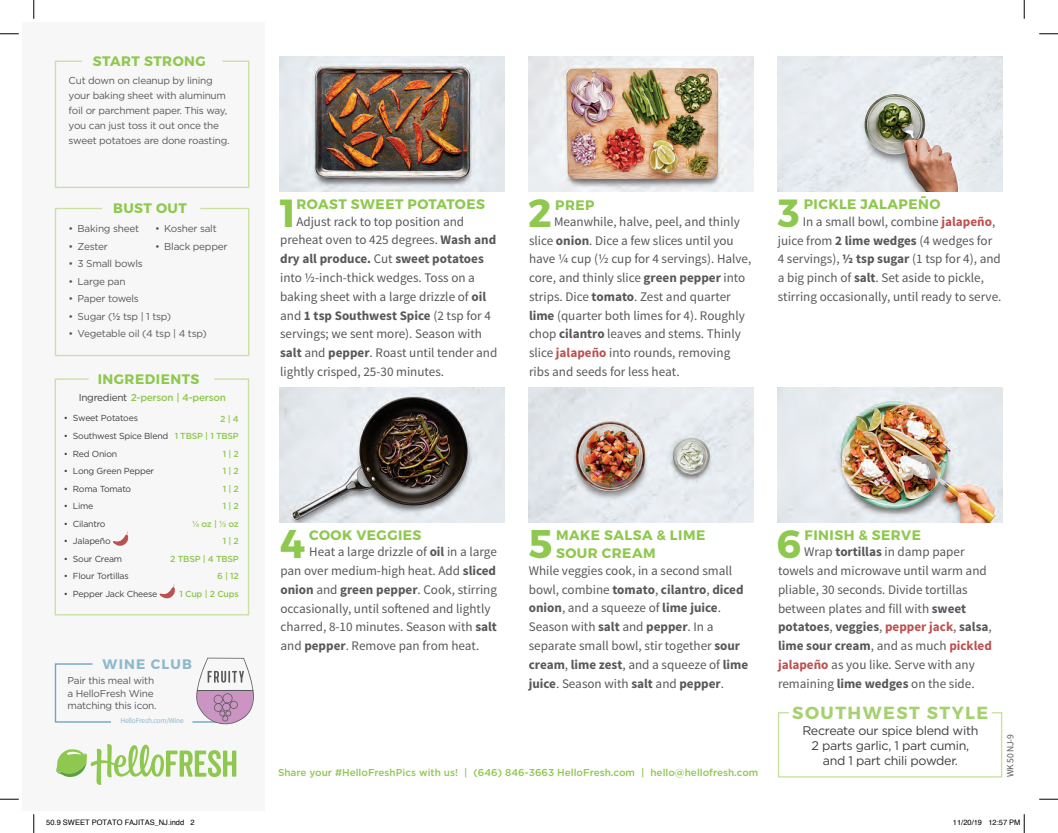
<style>
.page{position:relative;width:1058px;height:833px;background:#fff}
.page>*{position:absolute;margin:0;border:0;box-sizing:border-box;transform-origin:0 0}
.t1{font:700 40px "Montserrat";color:#8fc84e}
.t2{font:700 39.88px "Montserrat";color:#8fc84e}
.t3{font:700 39.25px "Montserrat";color:#8fc84e}
.t4{font:700 39.12px "Montserrat";color:#8fc84e}
.t5{font:700 17.5px "Montserrat";letter-spacing:.085em;color:#a6d170}
.t6{font:700 13.75px/17.5px "Montserrat";letter-spacing:.035em;color:#8fc84e}
.t7{font:700 13.75px "Montserrat";letter-spacing:.085em;color:#8eb9cc}
.t8{font:13.12px/18.8px "Source Sans Pro";color:#57585a}
.t9{font:12.5px/15px "Gotham";letter-spacing:-.025em;color:#3e3e3f;text-align:center}
.t10{font:10px/15px "Gotham";letter-spacing:-.025em;color:#57585a}
.t11{font:500 10px "Gotham";color:#8fc84e}
.t12{font:500 10px "Gotham";letter-spacing:-.025em;color:#8fc84e}
.t13{font:9.62px "Source Sans Pro";color:#57585a}
.t14{font:8.75px "Gotham";letter-spacing:-.025em;color:#3e3e3f}
.t15{font:500 8.75px/17.5px "Gotham";letter-spacing:-.025em;color:#8fc84e;text-align:right}
.t16{font:7.5px "Helvetica";color:#000}
.t17{font:7.5px "Source Sans Pro";letter-spacing:-.025em;color:#8eb9cc}
.s1{font-weight:700}
.s2{font-weight:700;color:#bb5151}
.s3{font-weight:500}
.s4{font-weight:400;color:#3e3e3f}
</style>
<div class="page">
<div style="left:23px;top:23px;width:241px;height:787px;background:#f7f7f8"></div>
<svg style="left:54px;top:207px;width:196px;height:150px"></svg>
<svg style="left:54px;top:60px;width:196px;height:128px"></svg>
<svg style="left:54px;top:663px;width:57px;height:60px"></svg>
<svg style="left:56px;top:744px;width:180px;height:40px"></svg>
<svg style="left:54px;top:378px;width:196px;height:238px"></svg>
<svg style="left:777px;top:712px;width:226px;height:66px"></svg>
<img style="left:529px;top:387px;width:225px;height:135px">
<img style="left:280px;top:387px;width:225px;height:135px">
<img style="left:777px;top:387px;width:225px;height:135px">
<svg style="left:112px;top:531px;width:16px;height:18px"></svg>
<svg style="left:159px;top:583px;width:16px;height:19px"></svg>
<img style="left:280px;top:56px;width:225px;height:135px">
<img style="left:529px;top:56px;width:225px;height:135px">
<img style="left:777px;top:56px;width:225px;height:135px">
<svg style="left:193px;top:657px;width:61px;height:68px"></svg>
<svg style="left:0;top:33px;width:19px;height:2px"></svg>
<svg style="left:1039px;top:33px;width:19px;height:2px"></svg>
<svg style="left:0;top:798px;width:19px;height:2px"></svg>
<svg style="left:1039px;top:798px;width:19px;height:2px"></svg>
<svg style="left:33px;top:0;width:2px;height:19px"></svg>
<svg style="left:33px;top:814px;width:2px;height:19px"></svg>
<svg style="left:1023px;top:0;width:2px;height:19px"></svg>
<svg style="left:1023px;top:814px;width:2px;height:19px"></svg>
<p class="t6" style="left:93px;top:52px;width:114px">START STRONG</p>
<p class="t10" style="left:69px;top:72px;width:162px">Cut down on cleanup by lining your baking sheet with aluminum foil or parchment paper. This way, you can just toss it out once the sweet potatoes are done roasting.</p>
<p class="t6" style="left:113px;top:199px;width:75px">BUST OUT</p>
<p class="t6" style="left:555px;top:197px;width:41px">PREP</p>
<p class="t6" style="left:803px;top:196px;width:138px">PICKLE JALAPEÑO</p>
<p class="t6" style="left:296px;top:196px;width:190px">ROAST SWEET POTATOES</p>
<h3 class="t4" style="left:280px;top:189px;width:18px">1</h3>
<h3 class="t3" style="left:528px;top:189px;width:25px">2</h3>
<h3 class="t3" style="left:778px;top:189px;width:23px">3</h3>
<p class="t8" style="left:280px;top:212px;width:219px;text-indent:16px">Adjust rack to top position and preheat oven to 425 degrees. <span class="s1">Wash and dry all produce.</span> Cut <span class="s1">sweet potatoes </span>into ½-inch-thick wedges. Toss on a baking sheet with a large drizzle of <span class="s1">oil </span>and <span class="s1">1 tsp Southwest Spice</span> (2 tsp for 4 servings; we sent more). Season with <span class="s1">salt</span> and <span class="s1">pepper</span>. Roast until tender and lightly crisped, 25-30 minutes.</p>
<p class="t8" style="left:529px;top:212px;width:224px;text-indent:25px">Meanwhile, halve, peel, and thinly slice <span class="s1">onion</span>. Dice a few slices until you have ¼ cup (½ cup for 4 servings). Halve, core, and thinly slice <span class="s1">green pepper</span> into strips. Dice <span class="s1">tomato</span>. Zest and quarter <span class="s1">lime</span> (quarter both limes for 4). Roughly chop <span class="s1">cilantro</span> leaves and stems. Thinly slice <span class="s2">jalapeño</span> into rounds, removing ribs and seeds for less heat.</p>
<p class="t8" style="left:777px;top:212px;width:225px;text-indent:25px">In a small bowl, combine <span class="s2">jalapeño</span>, juice from <span class="s1">2 lime wedges</span> (4 wedges for 4 servings), <span class="s1">½ tsp sugar</span> (1 tsp for 4), and a big pinch of <span class="s1">salt</span>. Set aside to pickle, stirring occasionally, until ready to serve.</p>
<p class="t10" style="left:69px;top:221px;width:72px">• Baking sheet</p>
<p class="t10" style="left:69px;top:238px;width:41px">• Zester</p>
<p class="t10" style="left:69px;top:256px;width:76px">• 3 Small bowls</p>
<p class="t10" style="left:69px;top:273px;width:58px">• Large pan</p>
<p class="t10" style="left:69px;top:291px;width:72px">• Paper towels</p>
<p class="t10" style="left:69px;top:308px;width:104px">• Sugar (<span class="s3">½</span> tsp | 1 tsp)</p>
<p class="t10" style="left:69px;top:326px;width:140px">• Vegetable oil (4 tsp | 4 tsp)</p>
<p class="t10" style="left:155px;top:221px;width:63px">• Kosher salt</p>
<p class="t10" style="left:155px;top:238px;width:74px">• Black pepper</p>
<p class="t6" style="left:98px;top:370px;width:103px">INGREDIENTS</p>
<p class="t12" style="left:79px;top:390px;width:149px"><span class="s4">Ingredient</span> 2-person | 4-person</p>
<p class="t15" style="left:170px;top:409px;width:70px">2 | 4<br>1 TBSP | 1 TBSP<br>1 | 2<br>1 | 2<br>1 | 2<br>1 | 2<br>¼ oz | ½ oz<br>1 | 2<br>2 TBSP | 4 TBSP<br>6 | 12<br>1 Cup | 2 Cups</p>
<p class="t14" style="left:64px;top:413px;width:76px">• Sweet Potatoes</p>
<p class="t14" style="left:64px;top:431px;width:106px">• Southwest Spice Blend</p>
<p class="t14" style="left:64px;top:448px;width:55px">• Red Onion</p>
<p class="t14" style="left:64px;top:466px;width:92px">• Long Green Pepper</p>
<p class="t14" style="left:64px;top:483px;width:69px">• Roma Tomato</p>
<p class="t14" style="left:64px;top:501px;width:31px">• Lime</p>
<p class="t14" style="left:64px;top:518px;width:43px">• Cilantro</p>
<p class="t14" style="left:64px;top:536px;width:48px">• Jalapeño</p>
<p class="t14" style="left:64px;top:553px;width:60px">• Sour Cream</p>
<p class="t14" style="left:64px;top:571px;width:66px">• Flour Tortillas</p>
<p class="t14" style="left:64px;top:588px;width:95px">• Pepper Jack Cheese</p>
<p class="t7" style="left:103px;top:655px;width:91px">WINE CLUB</p>
<p class="t10" style="left:68px;top:674px;width:91px;line-height:12.5px">Pair this meal with a HelloFresh Wine matching this icon.</p>
<p class="t17" style="left:120px;top:716px;width:65px">HelloFresh.com/Wine</p>
<h1 class="t1" style="left:280px;top:519px;width:27px">4</h1>
<h2 class="t2" style="left:529px;top:519px;width:25px">5</h2>
<h3 class="t3" style="left:776px;top:520px;width:26px">6</h3>
<p class="t6" style="left:309px;top:527px;width:114px">COOK VEGGIES</p>
<p class="t6" style="left:556px;top:527px;width:151px">MAKE SALSA &amp; LIME<br>SOUR CREAM</p>
<p class="t6" style="left:804px;top:527px;width:118px">FINISH &amp; SERVE</p>
<p class="t8" style="left:280px;top:542px;width:218px;text-indent:29px">Heat a large drizzle of <span class="s1">oil</span> in a large pan over medium-high heat. Add <span class="s1">sliced onion</span> and <span class="s1">green pepper</span>. Cook, stirring occasionally, until softened and lightly charred, 8-10 minutes. Season with <span class="s1">salt </span>and <span class="s1">pepper</span>. Remove pan from heat.</p>
<p class="t8" style="left:778px;top:543px;width:215px;text-indent:26px">Wrap <span class="s1">tortillas</span> in damp paper towels and microwave until warm and pliable, 30 seconds. Divide tortillas between plates and fill with <span class="s1">sweet potatoes</span>, <span class="s1">veggies</span>, <span class="s2">pepper jack</span>, <span class="s1">salsa</span>, <span class="s1">lime sour cream</span>, and as much <span class="s2">pickled jalapeño</span> as you like. Serve with any remaining <span class="s1">lime wedges</span> on the side.</p>
<h3 class="t5" style="left:792px;top:701px;width:197px">SOUTHWEST STYLE</h3>
<p class="t8" style="left:529px;top:561px;width:221px">While veggies cook, in a second small bowl, combine <span class="s1">tomato</span>, <span class="s1">cilantro</span>, <span class="s1">diced onion</span>, and a squeeze of <span class="s1">lime juice</span>.<br>Season with <span class="s1">salt</span> and <span class="s1">pepper</span>. In a separate small bowl, stir together <span class="s1">sour cream</span>, <span class="s1">lime zest</span>, and a squeeze of <span class="s1">lime juice</span>. Season with <span class="s1">salt</span> and <span class="s1">pepper</span>.</p>
<p class="t11" style="left:278px;top:766px;width:482px">Share your #HelloFreshPics with us! | (646) 846-3663 HelloFresh.com | hello@hellofresh.com</p>
<p class="t9" style="left:802px;top:723px;width:178px">Recreate our spice blend with<br>2 parts garlic, 1 part cumin, and 1 part chili powder.</p>
<p class="t13" style="left:1004px;top:776px;width:44px;rotate:-90deg">WK 50 NJ-9</p>
<p class="t16" style="left:46px;top:817px;width:150px">50.9 SWEET POTATO FAJITAS_NJ.indd 2</p>
<p class="t16" style="left:953px;top:817px;width:69px">11/20/19 12:57 PM</p>
</div>
